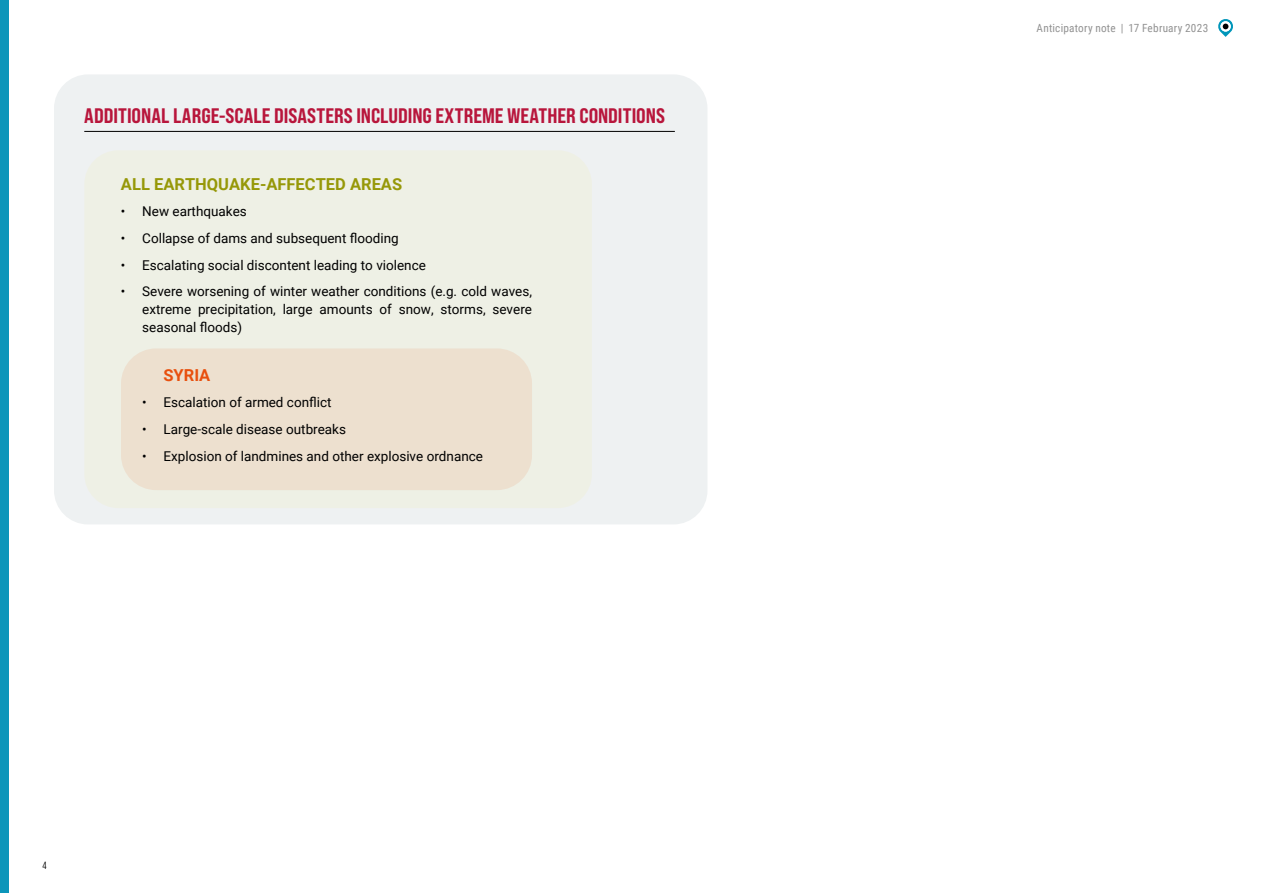
<style>
.page{position:relative;width:1263px;height:893px;background:#fff}
.page>*{position:absolute;margin:0;border:0;box-sizing:border-box;transform-origin:0 0}
.t1{font:21px "Bebas Neue Pro Semi Exp X Bold";color:#b8163c}
.t2{font:700 16.5px "Roboto";color:#969808}
.t3{font:700 16.5px "Roboto";color:#e8500e}
.t4{font:13.5px/18px "Roboto";color:#000;text-align:justify}
.t5{font:11.25px "Roboto Condensed";letter-spacing:.02em;color:#929292}
.t6{font:10.5px "Bebas Neue Pro Middle";color:#000}
</style>
<div class="page">
<svg style="left:1218px;top:19px;width:15px;height:18px"></svg>
<div style="left:0;top:0;width:9px;height:893px;background:#0c96ba"></div>
<div style="left:54px;top:74px;width:653px;height:450px;background:#eef1f2;border-radius:34px"></div>
<hr style="left:84px;top:131px;width:591px;height:1px;background:#000">
<div style="left:84px;top:150px;width:508px;height:358px;background:#eef0e5;border-radius:34px"></div>
<div style="left:122px;top:350px;width:409px;height:139px;background:#ede0cf;border-radius:34px"></div>
<div style="left:121px;top:348px;width:411px;height:142px;border:2px solid #e8500e;border-radius:34px"></div>
<h1 class="t1" style="left:84px;top:103px;width:582px">ADDITIONAL LARGE-SCALE DISASTERS INCLUDING EXTREME WEATHER CONDITIONS</h1>
<p class="t2" style="left:121px;top:173px;width:283px">ALL EARTHQUAKE-AFFECTED AREAS</p>
<p class="t4" style="left:121px;top:202px;width:127px">• New earthquakes</p>
<p class="t4" style="left:121px;top:229px;width:279px">• Collapse of dams and subsequent flooding</p>
<p class="t4" style="left:121px;top:255px;width:306px">• Escalating social discontent leading to violence</p>
<p class="t4" style="left:142px;top:282px;width:391px;text-indent:-21px">• Severe worsening of winter weather conditions (e.g. cold waves, extreme precipitation, large amounts of snow, storms, severe seasonal floods)</p>
<p class="t3" style="left:163px;top:363px;width:48px">SYRIA</p>
<p class="t4" style="left:142px;top:393px;width:191px">• Escalation of armed conflict</p>
<p class="t4" style="left:142px;top:419px;width:205px">• Large-scale disease outbreaks</p>
<p class="t4" style="left:142px;top:447px;width:342px">• Explosion of landmines and other explosive ordnance</p>
<p class="t6" style="left:43px;top:859px;width:6px">4</p>
<p class="t5" style="left:1036px;top:20px;width:173px">Anticipatory note | 17 February 2023</p>
</div>
